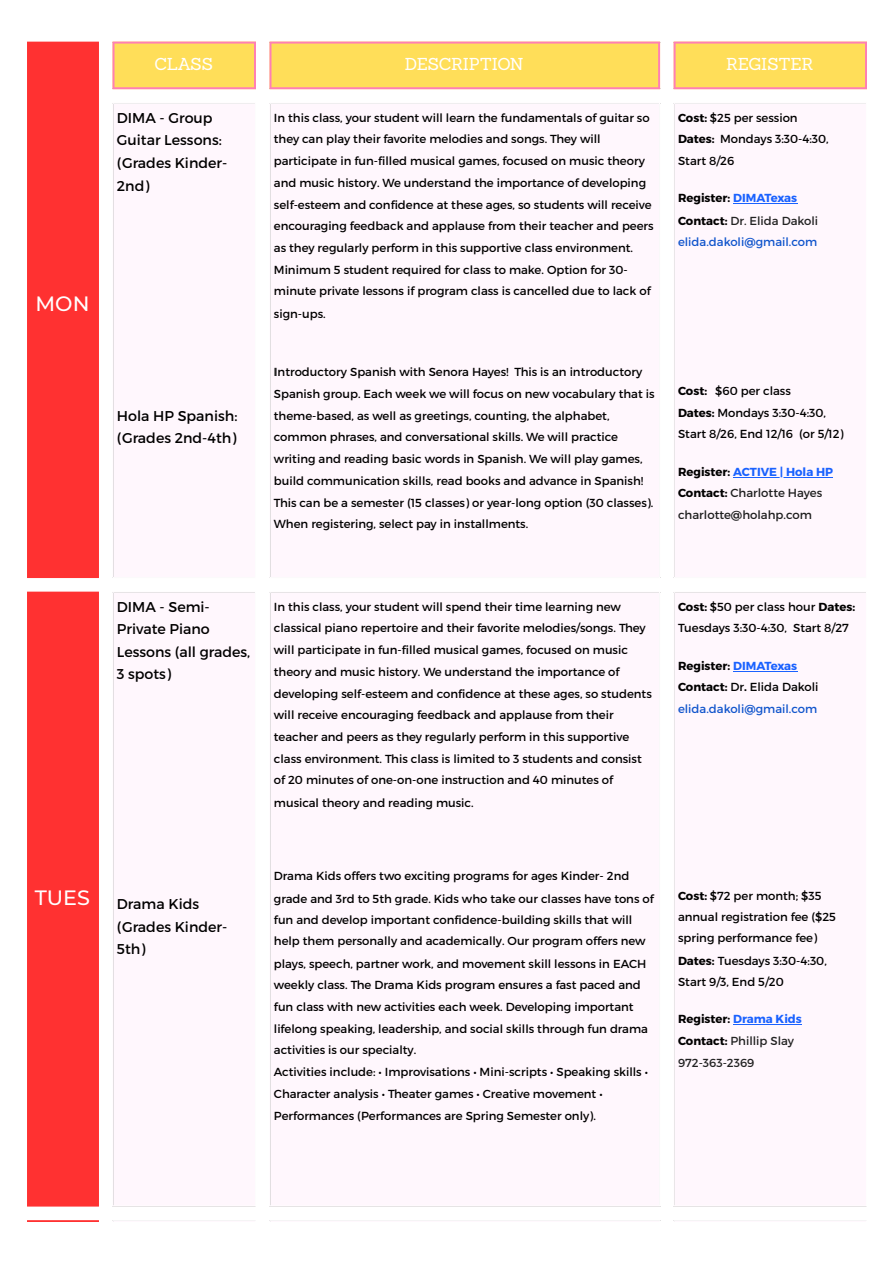
<style>
.page{position:relative;width:894px;height:1263px;background:#fff}
.page>*{position:absolute;margin:0;border:0;box-sizing:border-box;transform-origin:0 0}
.t1{font:500 20.7px "Montserrat";color:#fff}
.t2{font:16.8px "Sanchez";letter-spacing:-.01em;color:#fff}
.t3{font:14.25px/22.6px "Montserrat";color:#000}
.t4{font:11.7px/21.8px "Montserrat";color:#000}
.t5{font:11.7px/21.9px "Montserrat";color:#15c}
.t6{font:11.7px/21.3px "Montserrat";color:#1f1f1f}
.t7{font:11.7px/21.9px "Montserrat";color:#222}
.s1{font-weight:700;color:#222}
.s2{font-weight:700}
.s3{font-weight:700;color:#000}
.s4{font-weight:700;color:#1a62ff}
.s5{color:#222}
.s6{color:#000}
</style>
<div class="page">
<div style="left:27px;top:42px;width:72px;height:1180px;background:#ff3131"></div>
<div style="left:114px;top:42px;width:750px;height:47px;background:#ffde59"></div>
<hr style="left:733px;top:203px;width:64px;height:1px;background:#1a62ff">
<hr style="left:733px;top:477px;width:99px;height:1px;background:#1a62ff">
<hr style="left:733px;top:671px;width:64px;height:1px;background:#1a62ff">
<hr style="left:733px;top:1024px;width:68px;height:1px;background:#1a62ff">
<hr style="left:112px;top:44px;width:2px;height:43px;background:#ff7fb5">
<hr style="left:254px;top:44px;width:2px;height:43px;background:#ff7fb5">
<hr style="left:112px;top:42px;width:144px;height:2px;background:#ff7fb5">
<hr style="left:112px;top:87px;width:144px;height:2px;background:#ff7fb5">
<hr style="left:269px;top:44px;width:2px;height:43px;background:#ff7fb5">
<hr style="left:658px;top:44px;width:2px;height:43px;background:#ff7fb5">
<hr style="left:269px;top:42px;width:391px;height:2px;background:#ff7fb5">
<hr style="left:269px;top:87px;width:391px;height:2px;background:#ff7fb5">
<hr style="left:673px;top:44px;width:2px;height:43px;background:#ff7fb5">
<hr style="left:864px;top:44px;width:2px;height:43px;background:#ff7fb5">
<hr style="left:673px;top:42px;width:193px;height:2px;background:#ff7fb5">
<hr style="left:673px;top:87px;width:193px;height:2px;background:#ff7fb5">
<p class="t1" style="left:35px;top:291px;width:55px">MON</p>
<p class="t2" style="left:154px;top:53px;width:60px">CLASS</p>
<p class="t2" style="left:405px;top:53px;width:120px">DESCRIPTION</p>
<p class="t2" style="left:725px;top:53px;width:89px">REGISTER</p>
<p class="t3" style="left:117px;top:106px;width:112px">DIMA - Group<br>Guitar Lessons: (Grades Kinder-<br>2nd)</p>
<p class="t3" style="left:117px;top:404px;width:122px">Hola HP Spanish: (Grades 2nd-4th)</p>
<p class="t4" style="left:274px;top:106px;width:381px">In this class, your student will learn the fundamentals of guitar so they can play their favorite melodies and songs. They will participate in fun-fi lled musical games, focused on music theory and music history. We understand the importance of developing self-esteem and confidence at these ages, so students will receive encouraging feedback and applause from their teacher and peers as they regularly perform in this supportive class environment.<br>Minimum 5 student required for class to make. Option for 30- minute private lessons if program class is cancelled due to lack of sign-ups.</p>
<p class="t4" style="left:274px;top:360px;width:382px"><span class="s1">I</span>ntroductory Spanish with Senora Hayes! This is an introductory Spanish group. Each week we will focus on new vocabulary that is theme-based, as well as greetings, counting, the alphabet, common phrases, and conversational skills. We will practice writing and reading basic words in Spanish. We will play games, build communication skills, read books and advance in Spanish!<br>This can be a semester (15 classes) or year-long option (30 classes).<br>When registering, select pay in installments.</p>
<p class="t4" style="left:677px;top:106px;width:152px"><span class="s2">Cost:</span> $25 per session<br><span class="s2">Dates:</span> Mondays 3:30-4:30,<br>Start 8/26</p>
<p class="t5" style="left:677px;top:186px;width:142px"><span class="s3">Register:</span> <span class="s4">DIMATexas<br></span><span class="s3">Contact:</span> <span class="s5">Dr. Elida Dakoli </span>elida.dakoli@gmail.com</p>
<p class="t4" style="left:677px;top:380px;width:167px;line-height:21.3px"><span class="s2">Cost:</span> $60 per class<br><span class="s2">Dates:</span> Mondays 3:30-4:30,<br>Start 8/26, End 12/16 (or 5/12)</p>
<p class="t6" style="left:677px;top:460px;width:156px"><span class="s3">Register:</span> <span class="s4">ACTIVE | Hola HP<br></span><span class="s3">Contact:</span> Charlotte Hayes charlotte@holahp.com</p>
<p class="t1" style="left:35px;top:884px;width:56px">TUES</p>
<p class="t3" style="left:117px;top:594px;width:135px">DIMA - Semi-<br>Private Piano<br>Lessons (all grades,<br>3 spots)</p>
<p class="t4" style="left:274px;top:595px;width:379px">In this class, your student will spend their time learning new classical piano repertoire and their favorite melodies/songs. They will participate in fun-fi lled musical games, focused on music theory and music history. We understand the importance of developing self-esteem and confidence at these ages, so students will receive encouraging feedback and applause from their teacher and peers as they regularly perform in this supportive class environment. This class is limited to 3 students and consist of 20 minutes of one-on-one instruction and 40 minutes of musical theory and reading music.</p>
<p class="t4" style="left:677px;top:595px;width:178px;line-height:21.3px"><span class="s2">Cost:</span> $50 per class hour <span class="s2">Dates:<br></span>Tuesdays 3:30-4:30, Start 8/27</p>
<p class="t5" style="left:677px;top:654px;width:142px"><span class="s3">Register:</span> <span class="s4">DIMATexas<br></span><span class="s3">Contact:</span> <span class="s6">Dr</span><span class="s3">.</span> <span class="s6">Elida Dakoli </span>elida.dakoli@gmail.com</p>
<p class="t3" style="left:117px;top:892px;width:112px">Drama Kids (Grades Kinder-<br>5th)</p>
<p class="t4" style="left:274px;top:865px;width:381px">Drama Kids offers two exciting programs for ages Kinder- 2nd grade and 3rd to 5th grade. Kids who take our classes have tons of fun and develop important confidence-building skills that will help them personally and academically. Our program offers new plays, speech, partner work, and movement skill lessons in EACH weekly class. The Drama Kids program ensures a fast paced and fun class with new activities each week. Developing important lifelong speaking, leadership, and social skills through fun drama activities is our specialty.<br>Activities include: • Improvisations • Mini-scripts • Speaking skills • Character analysis • Theater games • Creative movement • Performances (Performances are Spring Semester only).</p>
<p class="t4" style="left:677px;top:884px;width:159px"><span class="s2">Cost:</span> $72 per month; $35 annual registration fee ($25 spring performance fee)<br><span class="s2">Dates:</span> Tuesdays 3:30-4:30,<br>Start 9/3, End 5/20</p>
<p class="t7" style="left:677px;top:1007px;width:125px"><span class="s3">Register:</span> <span class="s4">Drama Kids<br></span><span class="s3">Contact:</span> Phillip Slay<br>972-363-2369</p>
</div>
